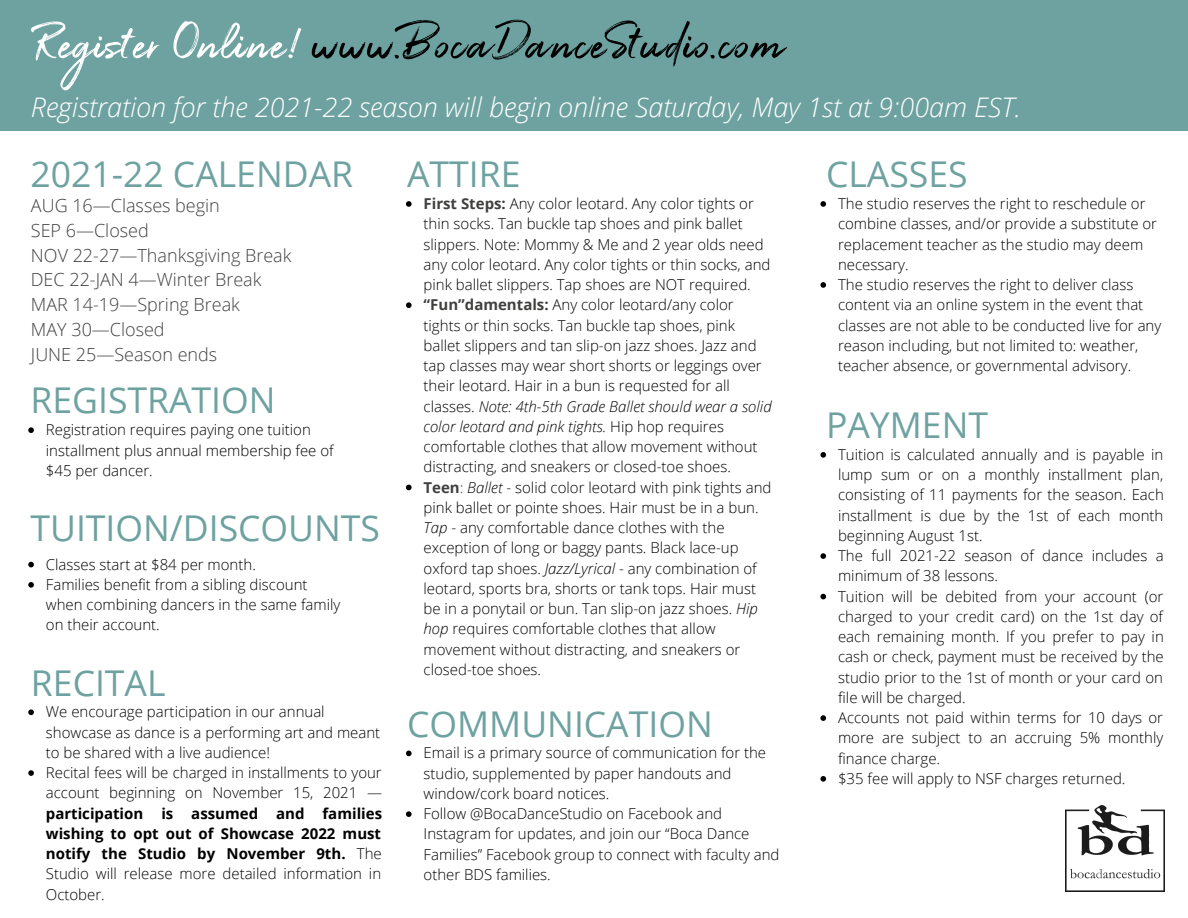
<style>
.page{position:relative;width:1188px;height:918px;background:#fff}
.page>*{position:absolute;margin:0;border:0;box-sizing:border-box;transform-origin:0 0}
.t1{font:68.85px "Perfetto";color:#000}
.t2{font:35.55px "Open Sans";color:#6ea2a1}
.t3{font:italic 300 27px "Open Sans";color:#fff}
.t4{font:300 18px/24.8px "Open Sans";color:#40403f}
.t5{font:300 15px/20.2px "Open Sans";color:#000}
.t6{font:700 15px/20.2px "Open Sans";color:#000;text-align:justify}
.s1{color:#fff}
.s2{font-weight:700;color:#40403f}
.s3{font-style:italic}
.s4{color:#40403f}
.s5{font-weight:300}
</style>
<div class="page">
<div style="left:0;top:0;width:1188px;height:131px;background:#6ea2a1"></div>
<img style="left:1065px;top:805px;width:99px;height:87px">
<svg style="left:28px;top:427px;width:6px;height:6px"></svg>
<svg style="left:28px;top:562px;width:6px;height:5px"></svg>
<svg style="left:28px;top:582px;width:6px;height:6px"></svg>
<svg style="left:28px;top:709px;width:6px;height:6px"></svg>
<svg style="left:28px;top:770px;width:6px;height:6px"></svg>
<svg style="left:406px;top:201px;width:6px;height:6px"></svg>
<svg style="left:406px;top:302px;width:6px;height:6px"></svg>
<svg style="left:406px;top:485px;width:6px;height:5px"></svg>
<svg style="left:820px;top:201px;width:6px;height:6px"></svg>
<svg style="left:820px;top:282px;width:6px;height:6px"></svg>
<svg style="left:820px;top:452px;width:6px;height:6px"></svg>
<svg style="left:820px;top:553px;width:6px;height:6px"></svg>
<svg style="left:820px;top:594px;width:6px;height:5px"></svg>
<svg style="left:820px;top:715px;width:6px;height:6px"></svg>
<svg style="left:820px;top:776px;width:6px;height:6px"></svg>
<svg style="left:406px;top:751px;width:6px;height:5px"></svg>
<svg style="left:406px;top:811px;width:6px;height:6px"></svg>
<h1 class="t1" style="left:31px;top:6px;width:754px"><span class="s1">Register Online!</span> www.BocaDanceStudio.com</h1>
<h3 class="t3" style="left:31px;top:88px;width:992px">Registration for the 2021-22 season will begin online Saturday, May 1st at 9:00am EST.</h3>
<h2 class="t2" style="left:31px;top:149px;width:324px">2021-22 CALENDAR</h2>
<h2 class="t2" style="left:826px;top:149px;width:143px">CLASSES</h2>
<p class="t5" style="left:838px;top:193px;width:325px">The studio reserves the right to reschedule or combine classes, and/or provide a substitute or replacement teacher as the studio may deem necessary.<br>The studio reserves the right to deliver class content via an online system in the event that classes are not able to be conducted live for any reason including, but not limited to: weather, teacher absence, or governmental advisory.</p>
<h2 class="t2" style="left:407px;top:149px;width:115px">ATTIRE</h2>
<p class="t5" style="left:424px;top:193px;width:350px"><span class="s2">First Steps:</span> Any color leotard. Any color tights or thin socks. Tan buckle tap shoes and pink ballet slippers. Note: Mommy &amp; Me and 2 year olds need any color leotard. Any color tights or thin socks, and pink ballet slippers. Tap shoes are NOT required. <span class="s2">“Fun”damentals:</span> Any color leotard/any color tights or thin socks. Tan buckle tap shoes, pink ballet slippers and tan slip-on jazz shoes. Jazz and tap classes may wear short shorts or leggings over their leotard. Hair in a bun is requested for all classes. <span class="s3">Note: 4th-5th Grade Ballet should wear a solid color leotard and pink tights.</span> Hip hop requires comfortable clothes that allow movement without distracting, and sneakers or closed-toe shoes.<br><span class="s2">Teen</span><span class="s4">:</span> <span class="s3">Ballet</span> - solid color leotard with pink tights and pink ballet or pointe shoes. Hair must be in a bun.<br><span class="s3">Tap</span> - any comfortable dance clothes with the exception of long or baggy pants. Black lace-up oxford tap shoes. <span class="s3">Jazz/Lyrical</span> - any combination of leotard, sports bra, shorts or tank tops. Hair must be in a ponytail or bun. Tan slip-on jazz shoes. <span class="s3">Hip hop</span> requires comfortable clothes that allow movement without distracting, and sneakers or closed-toe shoes.</p>
<p class="t4" style="left:31px;top:193px;width:262px">AUG 16—Classes begin<br>SEP 6—Closed<br>NOV 22-27—Thanksgiving Break<br>DEC 22-JAN 4—Winter Break<br>MAR 14-19—Spring Break<br>MAY 30—Closed<br>JUNE 25—Season ends</p>
<h2 class="t2" style="left:31px;top:375px;width:247px">REGISTRATION</h2>
<h2 class="t2" style="left:826px;top:400px;width:164px">PAYMENT</h2>
<p class="t5" style="left:46px;top:419px;width:289px">Registration requires paying one tuition installment plus annual membership fee of $45 per dancer.</p>
<p class="t5" style="left:838px;top:444px;width:327px">Tuition is calculated annually and is payable in lump sum or on a monthly installment plan, consisting of 11 payments for the season. Each installment is due by the 1st of each month beginning August 1st.<br>The full 2021-22 season of dance includes a minimum of 38 lessons.<br>Tuition will be debited from your account (or charged to your credit card) on the 1st day of each remaining month. If you prefer to pay in cash or check, payment must be received by the studio prior to the 1st of month or your card on file will be charged.<br>Accounts not paid within terms for 10 days or more are subject to an accruing 5% monthly finance charge.<br>$35 fee will apply to NSF charges returned.</p>
<h2 class="t2" style="left:31px;top:503px;width:351px">TUITION/DISCOUNTS</h2>
<p class="t5" style="left:46px;top:554px;width:296px">Classes start at $84 per month.<br>Families benefit from a sibling discount when combining dancers in the same family on their account.</p>
<h2 class="t2" style="left:31px;top:658px;width:136px">RECITAL</h2>
<p class="t5" style="left:46px;top:701px;width:338px">We encourage participation in our annual showcase as dance is a performing art and meant to be shared with a live audience!<br>Recital fees will be charged in installments to your account beginning on November 15, 2021 —</p>
<p class="t6" style="left:46px;top:803px;width:338px">participation is assumed and families wishing to opt out of Showcase 2022 must notify the Studio by November 9th. <span class="s5">The Studio will release more detailed information in October.</span></p>
<h2 class="t2" style="left:407px;top:699px;width:307px">COMMUNICATION</h2>
<p class="t5" style="left:424px;top:743px;width:357px">Email is a primary source of communication for the studio, supplemented by paper handouts and window/cork board notices.<br>Follow @BocaDanceStudio on Facebook and Instagram for updates, and join our “Boca Dance Families” Facebook group to connect with faculty and other BDS families.</p>
</div>
